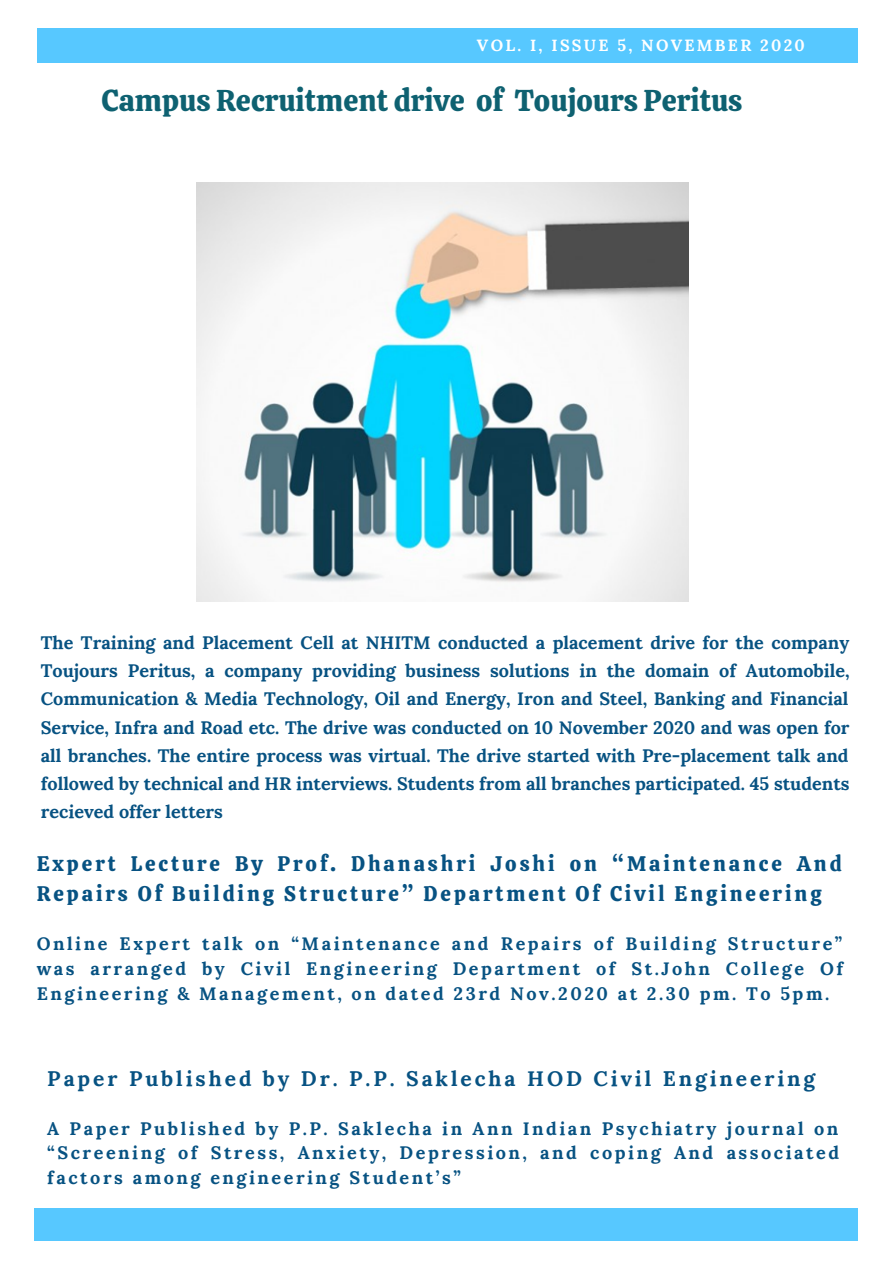
<style>
.page{position:relative;width:894px;height:1264px;background:#fff}
.page>*{position:absolute;margin:0;border:0;box-sizing:border-box;transform-origin:0 0}
.t1{font:30px "Calistoga";color:#0e6171}
.t2{font:21px/29.2px "Calistoga";letter-spacing:.14em;color:#075282}
.t3{font:700 21px "Lora";letter-spacing:.14em;color:#075282}
.t4{font:700 18px/28.2px "Lora";letter-spacing:.14em;color:#075282;text-align:justify}
.t5{font:700 16.2px "Lora";letter-spacing:.14em;color:#fff}
</style>
<div class="page">
<div style="left:37px;top:28px;width:820px;height:35px;background:#57c8ff"></div>
<div style="left:34px;top:1207px;width:823px;height:33px;background:#57c8ff"></div>
<img style="left:197px;top:183px;width:491px;height:419px">
<p class="t5" style="left:477px;top:35px;width:329px">VOL. I, ISSUE 5, NOVEMBER 2020</p>
<p class="t1" style="left:102px;top:81px;width:642px">Campus Recruitment drive of Toujours Peritus</p>
<p class="t4" style="left:41px;top:628px;width:810px">The Training and Placement Cell at NHITM conducted a placement drive for the company Toujours Peritus, a company providing business solutions in the domain of Automobile, Communication &amp; Media Technology, Oil and Energy, Iron and Steel, Banking and Financial Service, Infra and Road etc. The drive was conducted on 10 November 2020 and was open for all branches. The entire process was virtual. The drive started with Pre-placement talk and followed by technical and HR interviews. Students from all branches participated. 45 students recieved offer letters</p>
<p class="t2" style="left:37px;top:849px;width:806px">Expert Lecture By Prof. Dhanashri Joshi on “Maintenance And<br>Repairs Of Building Structure” Department Of Civil Engineering</p>
<p class="t4" style="left:37px;top:931px;width:807px;line-height:24.8px">Online Expert talk on “Maintenance and Repairs of Building Structure” was arranged by Civil Engineering Department of St.John College Of Engineering &amp; Management, on dated 23rd Nov.2020 at 2.30 pm. To 5pm.</p>
<p class="t3" style="left:47px;top:1064px;width:769px">Paper Published by Dr. P.P. Saklecha HOD Civil Engineering</p>
<p class="t4" style="left:47px;top:1115px;width:793px;line-height:24.8px">A Paper Published by P.P. Saklecha in Ann Indian Psychiatry journal on “Screening of Stress, Anxiety, Depression, and coping And associated factors among engineering Student’s”</p>
</div>
